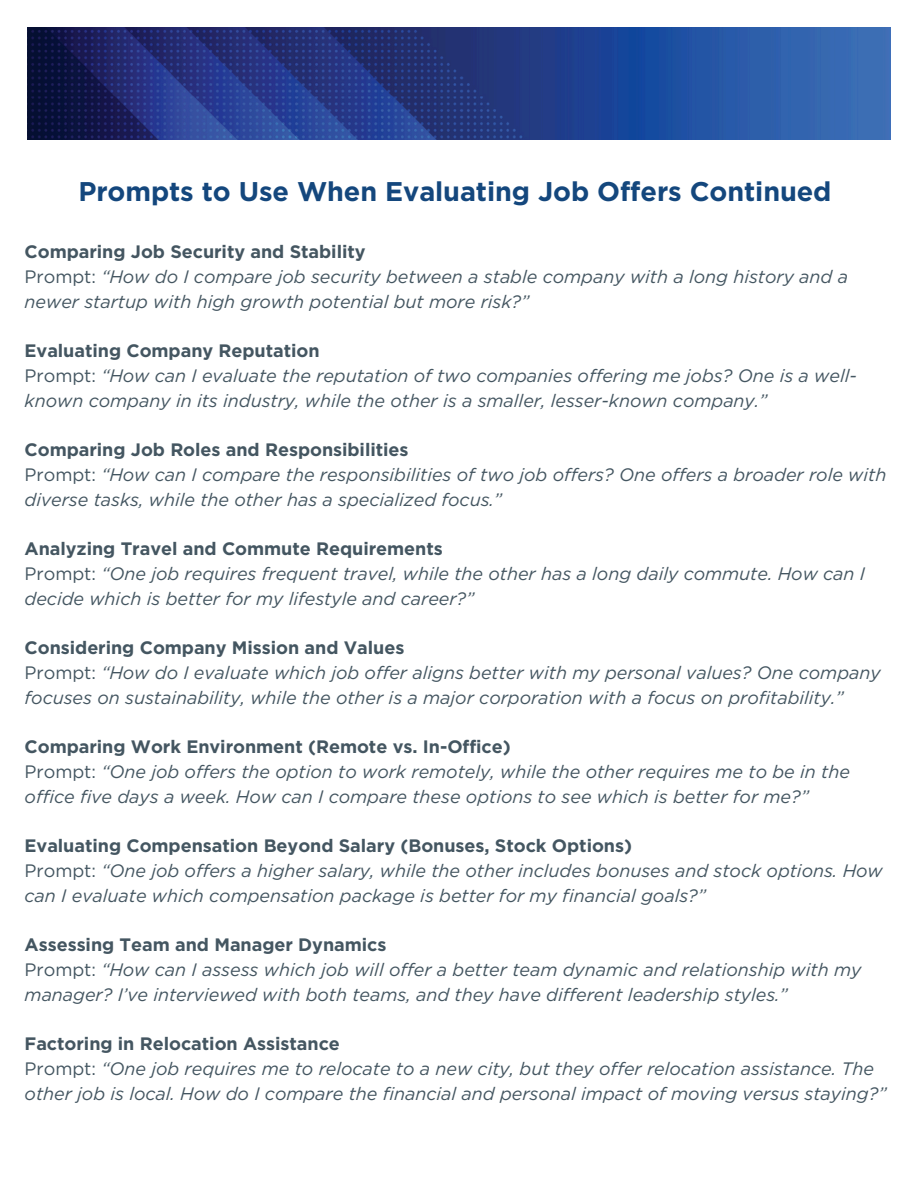
<style>
.page{position:relative;width:918px;height:1188px;background:#fff}
.page>*{position:absolute;margin:0;border:0;box-sizing:border-box;transform-origin:0 0}
.t1{font:700 27px "Gotham";letter-spacing:-.005em;color:#14477d}
.t2{font:italic 18px/24.8px "Gotham";letter-spacing:-.005em;color:#445661}
.t3{font:700 18px "Gotham";letter-spacing:-.005em;color:#445661}
.s1{font-style:normal}
</style>
<div class="page">
<img style="left:27px;top:27px;width:864px;height:113px">
<p class="t1" style="left:78px;top:175px;width:755px">Prompts to Use When Evaluating Job Offers Continued</p>
<h1 class="t3" style="left:25px;top:241px;width:343px">Comparing Job Security and Stability</h1>
<p class="t2" style="left:25px;top:264px;width:825px"><span class="s1">Prompt:</span> “How do I compare job security between a stable company with a long history and a newer startup with high growth potential but more risk?”</p>
<p class="t3" style="left:25px;top:340px;width:297px">Evaluating Company Reputation</p>
<p class="t2" style="left:25px;top:363px;width:834px"><span class="s1">Prompt:</span> “How can I evaluate the reputation of two companies offering me jobs? One is a well&shy;known company in its industry, while the other is a smaller, lesser-known company.”</p>
<p class="t3" style="left:25px;top:439px;width:386px">Comparing Job Roles and Responsibilities</p>
<p class="t2" style="left:25px;top:462px;width:863px"><span class="s1">Prompt:</span> “How can I compare the responsibilities of two job offers? One offers a broader role with diverse tasks, while the other has a specialized focus.”</p>
<p class="t3" style="left:25px;top:538px;width:420px">Analyzing Travel and Commute Requirements</p>
<p class="t2" style="left:25px;top:561px;width:842px"><span class="s1">Prompt:</span> “One job requires frequent travel, while the other has a long daily commute. How can I decide which is better for my lifestyle and career?”</p>
<p class="t3" style="left:25px;top:637px;width:381px">Considering Company Mission and Values</p>
<p class="t2" style="left:25px;top:660px;width:858px"><span class="s1">Prompt:</span> “How do I evaluate which job offer aligns better with my personal values? One company focuses on sustainability, while the other is a major corporation with a focus on profitability.”</p>
<p class="t3" style="left:25px;top:736px;width:488px">Comparing Work Environment (Remote vs. In-Office)</p>
<p class="t2" style="left:25px;top:759px;width:827px"><span class="s1">Prompt:</span> “One job offers the option to work remotely, while the other requires me to be in the office five days a week. How can I compare these options to see which is better for me?”</p>
<p class="t3" style="left:25px;top:835px;width:609px">Evaluating Compensation Beyond Salary (Bonuses, Stock Options)</p>
<p class="t2" style="left:25px;top:858px;width:860px"><span class="s1">Prompt:</span> “One job offers a higher salary, while the other includes bonuses and stock options. How can I evaluate which compensation package is better for my financial goals?”</p>
<p class="t3" style="left:25px;top:934px;width:363px">Assessing Team and Manager Dynamics</p>
<p class="t2" style="left:25px;top:957px;width:838px"><span class="s1">Prompt:</span> “How can I assess which job will offer a better team dynamic and relationship with my manager? I’ve interviewed with both teams, and they have different leadership styles.”</p>
<p class="t3" style="left:25px;top:1033px;width:317px">Factoring in Relocation Assistance</p>
<p class="t2" style="left:25px;top:1056px;width:863px"><span class="s1">Prompt:</span> “One job requires me to relocate to a new city, but they offer relocation assistance. The other job is local. How do I compare the financial and personal impact of moving versus staying?”</p>
</div>
